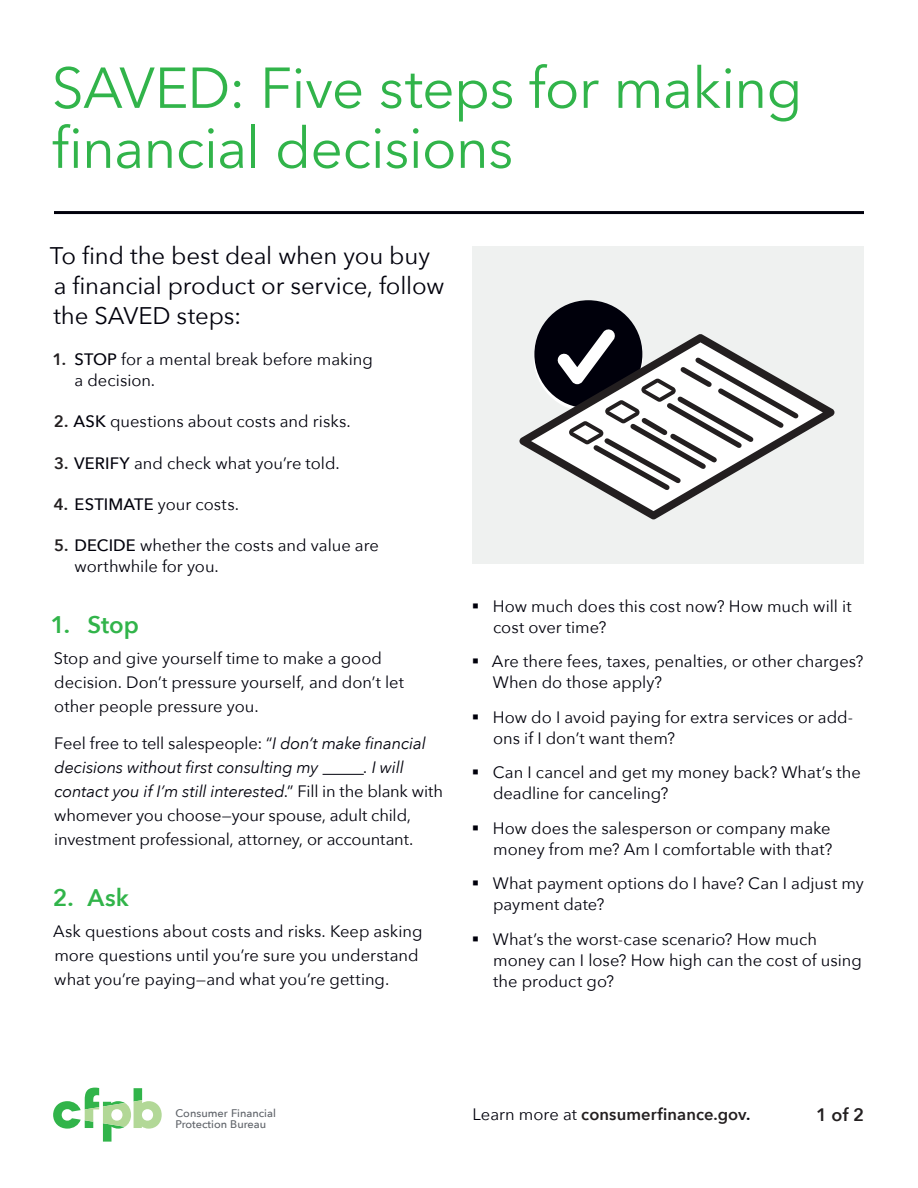
<style>
.page{position:relative;width:918px;height:1188px;background:#fff}
.page>*{position:absolute;margin:0;border:0;box-sizing:border-box;transform-origin:0 0}
.green{font:57px/60px "Avenir Next";letter-spacing:-.015em;color:#31b44a}
.subheader{font:24px/30px "Avenir Next";letter-spacing:-.005em;color:#00000b}
.t1{font:600 24px "Avenir Next";color:#31b44a}
.paragraph{font:600 18px "Avenir Next";color:#231f20}
.paragraph-2{font:16.5px/21px "Avenir Next";color:#00000b}
.paragraph-3{font:italic 16.5px/24px "Avenir Next";letter-spacing:-.01em;color:#00000b}
.t2{font:600 16.5px "Avenir Next";letter-spacing:.005em;color:#231f20}
.t3{font:500 10.95px "Avenir Next";color:#5f6369}
.s1{font-weight:600;color:#231f20}
.s2{font-weight:500}
.s3{font-style:normal}
.s4{font-style:italic}
.s5{font-weight:400;color:#00000b}
.s6{color:#00000b}
</style>
<div class="page">
<svg style="left:53px;top:1088px;width:109px;height:54px"></svg>
<div style="left:472px;top:246px;width:392px;height:318px;background:#eff1f0"></div>
<hr style="left:54px;top:211px;width:810px;height:3px;background:#00000b">
<hr style="left:323px;top:774px;width:41px;height:1px;background:#00000b">
<svg style="left:519px;top:392px;width:315px;height:127px"></svg>
<svg style="left:534px;top:300px;width:269px;height:195px"></svg>
<p class="green" style="left:52px;top:58px;width:752px">SAVED: Five steps for making financial decisions</p>
<p class="subheader" style="left:50px;top:241px;width:396px">To find the best deal when you buy a financial product or service, follow the SAVED steps:</p>
<p class="paragraph-2" style="left:75px;top:349px;width:300px;text-indent:-22px"><span class="s1">1.</span> <span class="s2">STOP</span> for a mental break before making a decision.</p>
<p class="paragraph-2" style="left:54px;top:411px;width:299px"><span class="s1">2.</span> <span class="s2">ASK</span> questions about costs and risks.</p>
<p class="paragraph-2" style="left:54px;top:452px;width:287px"><span class="s1">3.</span> <span class="s2">VERIFY</span> and check what you’re told.</p>
<p class="paragraph-2" style="left:54px;top:494px;width:187px"><span class="s1">4.</span> <span class="s2">ESTIMATE</span> your costs.</p>
<p class="paragraph-2" style="left:75px;top:535px;width:306px;text-indent:-20px"><span class="s1">5.</span> <span class="s2">DECIDE</span> whether the costs and value are worthwhile for you.</p>
<p class="t1" style="left:50px;top:610px;width:90px">1. Stop</p>
<p class="paragraph-2" style="left:54px;top:646px;width:352px;line-height:24px">Stop and give yourself time to make a good decision. Don’t pressure yourself, and don’t let other people pressure you.</p>
<p class="paragraph-3" style="left:54px;top:731px;width:373px"><span class="s3">Feel free to tell salespeople: “</span>I don’t make financial decisions without first consulting my</p>
<p class="paragraph-2" style="left:54px;top:755px;width:390px;line-height:24px;text-indent:309px"><span class="s4">. I will contact you if I’m still interested</span>.” Fill in the blank with whomever you choose—your spouse, adult child, investment professional, attorney, or accountant.</p>
<p class="t1" style="left:53px;top:883px;width:78px">2. Ask</p>
<p class="paragraph-2" style="left:53px;top:919px;width:371px;line-height:24px">Ask questions about costs and risks. Keep asking more questions until you’re sure you understand what you’re paying—and what you’re getting.</p>
<p class="paragraph-2" style="left:493px;top:596px;width:360px;text-indent:-21px">▪ How much does this cost now? How much will it cost over time?</p>
<p class="paragraph-2" style="left:493px;top:651px;width:372px;text-indent:-21px">▪ Are there fees, taxes, penalties, or other charges?<br>When do those apply?</p>
<p class="paragraph-2" style="left:493px;top:707px;width:362px;text-indent:-21px">▪ How do I avoid paying for extra services or add&shy;ons if I don’t want them?</p>
<p class="paragraph-2" style="left:493px;top:762px;width:369px;text-indent:-21px">▪ Can I cancel and get my money back? What’s the deadline for canceling?</p>
<p class="paragraph-2" style="left:472px;top:818px;width:362px;text-align:right">▪ How does the salesperson or company make money from me? Am I comfortable with that?</p>
<p class="paragraph-2" style="left:493px;top:873px;width:372px;text-indent:-21px">▪ What payment options do I have? Can I adjust my payment date?</p>
<p class="paragraph-2" style="left:493px;top:929px;width:370px;text-indent:-21px">▪ What’s the worst-case scenario? How much money can I lose? How high can the cost of using the product go?</p>
<p class="t3" style="left:176px;top:1106px;width:102px">Consumer Financial</p>
<p class="t2" style="left:472px;top:1104px;width:280px"><span class="s5">Learn more at</span> consumerfinance.gov<span class="s6">.</span></p>
<p class="paragraph" style="left:816px;top:1104px;width:49px">1 of 2</p>
<p class="t3" style="left:176px;top:1118px;width:92px">Protection Bureau</p>
</div>
